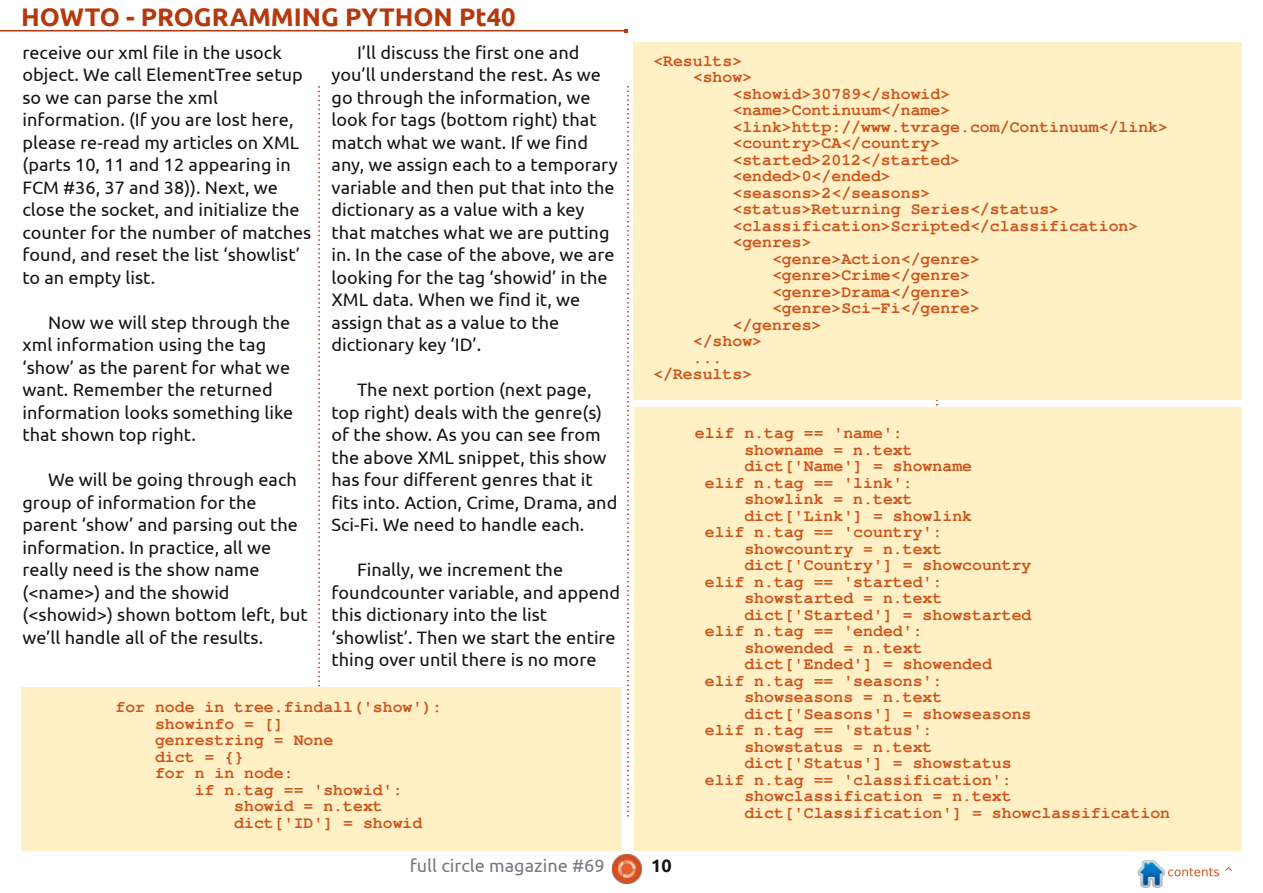
<style>
.page{position:relative;width:1263px;height:893px;background:#fff}
.page>*{position:absolute;margin:0;border:0;box-sizing:border-box;transform-origin:0 0}
.t1{font:700 25.5px "Ubuntu";color:#b5390f}
.t2{font:18px/22.5px "Ubuntu";color:#161412}
.t3{font:18px "Ubuntu";color:#777980}
.t4{font:700 18px "Ubuntu";color:#161412}
.t5{font:700 16.5px "Free Mono";color:#cd551d}
</style>
<div class="page">
<svg style="left:318px;top:86px;width:2px;height:601px"></svg>
<svg style="left:627px;top:86px;width:2px;height:730px"></svg>
<hr style="left:0;top:30px;width:625px;height:1px;background:#b5390f">
<img style="left:612px;top:855px;width:30px;height:28px">
<img style="left:1138px;top:860px;width:27px;height:27px">
<div style="left:634px;top:43px;width:608px;height:357px;background:#fff0c5"></div>
<div style="left:21px;top:687px;width:601px;height:163px;background:#fff0c5"></div>
<div style="left:634px;top:407px;width:608px;height:443px;background:#fff0c5"></div>
<h1 class="t1" style="left:21px;top:6px;width:496px">HOWTO - PROGRAMMING PYTHON Pt40</h1>
<p class="t2" style="left:22px;top:42px;width:290px">receive our xml file in the usock object. We call ElementTree setup so we can parse the xml information. (If you are lost here, please re-read my articles on XML (parts 10, 11 and 12 appearing in<br>FCM #36, 37 and 38)). Next, we close the socket, and initialize the counter for the number of matches found, and reset the list ‘showlist’ to an empty list.</p>
<p class="t2" style="left:22px;top:312px;width:272px;text-indent:26px">Now we will step through the xml information using the tag ‘show’ as the parent for what we want. Remember the returned information looks something like that shown top right.</p>
<p class="t2" style="left:22px;top:469px;width:287px;text-indent:26px">We will be going through each group of information for the parent ‘show’ and parsing out the information. In practice, all we really need is the show name (&lt;name&gt;) and the showid (&lt;showid&gt;) shown bottom left, but we’ll handle all of the results.</p>
<p class="t2" style="left:332px;top:42px;width:288px;text-indent:26px">I’ll discuss the first one and you’ll understand the rest. As we go through the information, we look for tags (bottom right) that match what we want. If we find any, we assign each to a temporary variable and then put that into the dictionary as a value with a key that matches what we are putting in. In the case of the above, we are looking for the tag ‘showid’ in the<br>XML data. When we find it, we assign that as a value to the dictionary key ‘ID’.</p>
<p class="t2" style="left:332px;top:379px;width:287px;text-indent:26px">The next portion (next page, top right) deals with the genre(s) of the show. As you can see from the above XML snippet, this show has four different genres that it fits into. Action, Crime, Drama, and<br>Sci-Fi. We need to handle each.</p>
<p class="t2" style="left:332px;top:559px;width:290px;text-indent:26px">Finally, we increment the foundcounter variable, and append this dictionary into the list ‘showlist’. Then we start the entire thing over until there is no more</p>
<p class="t5" style="left:115px;top:701px;width:328px">for node in tree.findall('show'):</p>
<p class="t5" style="left:155px;top:717px;width:130px">showinfo = []</p>
<p class="t5" style="left:155px;top:734px;width:180px">genrestring = None</p>
<p class="t5" style="left:155px;top:750px;width:91px">dict = {}</p>
<p class="t5" style="left:155px;top:767px;width:140px">for n in node:</p>
<p class="t5" style="left:195px;top:783px;width:209px">if n.tag == 'showid':</p>
<p class="t5" style="left:234px;top:800px;width:150px">showid = n.text</p>
<p class="t5" style="left:234px;top:816px;width:190px">dict['ID'] = showid</p>
<p class="t5" style="left:653px;top:54px;width:91px">&lt;Results&gt;</p>
<p class="t5" style="left:693px;top:71px;width:61px">&lt;show&gt;</p>
<p class="t5" style="left:732px;top:87px;width:219px">&lt;showid&gt;30789&lt;/showid&gt;</p>
<p class="t5" style="left:732px;top:104px;width:219px">&lt;name&gt;Continuum&lt;/name&gt;</p>
<p class="t5" style="left:732px;top:120px;width:437px">&lt;link&gt;http://www.tvrage.com/Continuum&lt;/link&gt;</p>
<p class="t5" style="left:732px;top:137px;width:209px">&lt;country&gt;CA&lt;/country&gt;</p>
<p class="t5" style="left:732px;top:153px;width:229px">&lt;started&gt;2012&lt;/started&gt;</p>
<p class="t5" style="left:732px;top:170px;width:160px">&lt;ended&gt;0&lt;/ended&gt;</p>
<p class="t5" style="left:732px;top:186px;width:199px">&lt;seasons&gt;2&lt;/seasons&gt;</p>
<p class="t5" style="left:732px;top:203px;width:328px">&lt;status&gt;Returning Series&lt;/status&gt;</p>
<p class="t5" style="left:732px;top:219px;width:407px">&lt;classification&gt;Scripted&lt;/classification&gt;</p>
<p class="t5" style="left:732px;top:236px;width:81px">&lt;genres&gt;</p>
<p class="t5" style="left:772px;top:252px;width:209px">&lt;genre&gt;Action&lt;/genre&gt;</p>
<p class="t5" style="left:772px;top:269px;width:199px">&lt;genre&gt;Crime&lt;/genre&gt;</p>
<p class="t5" style="left:772px;top:285px;width:199px">&lt;genre&gt;Drama&lt;/genre&gt;</p>
<p class="t5" style="left:772px;top:302px;width:209px">&lt;genre&gt;Sci-Fi&lt;/genre&gt;</p>
<p class="t5" style="left:732px;top:318px;width:91px">&lt;/genres&gt;</p>
<p class="t5" style="left:693px;top:335px;width:71px">&lt;/show&gt;</p>
<p class="t5" style="left:693px;top:351px;width:31px">...</p>
<p class="t5" style="left:653px;top:368px;width:100px">&lt;/Results&gt;</p>
<p class="t5" style="left:695px;top:427px;width:209px">elif n.tag == 'name':</p>
<p class="t5" style="left:744px;top:443px;width:170px">showname = n.text</p>
<p class="t5" style="left:744px;top:460px;width:229px">dict['Name'] = showname</p>
<p class="t5" style="left:705px;top:476px;width:209px">elif n.tag == 'link':</p>
<p class="t5" style="left:744px;top:493px;width:170px">showlink = n.text</p>
<p class="t5" style="left:744px;top:509px;width:229px">dict['Link'] = showlink</p>
<p class="t5" style="left:705px;top:526px;width:239px">elif n.tag == 'country':</p>
<p class="t5" style="left:744px;top:542px;width:200px">showcountry = n.text</p>
<p class="t5" style="left:744px;top:559px;width:289px">dict['Country'] = showcountry</p>
<p class="t5" style="left:705px;top:575px;width:239px">elif n.tag == 'started':</p>
<p class="t5" style="left:744px;top:592px;width:200px">showstarted = n.text</p>
<p class="t5" style="left:744px;top:608px;width:289px">dict['Started'] = showstarted</p>
<p class="t5" style="left:705px;top:625px;width:219px">elif n.tag == 'ended':</p>
<p class="t5" style="left:744px;top:641px;width:180px">showended = n.text</p>
<p class="t5" style="left:744px;top:658px;width:249px">dict['Ended'] = showended</p>
<p class="t5" style="left:705px;top:674px;width:239px">elif n.tag == 'seasons':</p>
<p class="t5" style="left:744px;top:691px;width:200px">showseasons = n.text</p>
<p class="t5" style="left:744px;top:707px;width:289px">dict['Seasons'] = showseasons</p>
<p class="t5" style="left:705px;top:724px;width:229px">elif n.tag == 'status':</p>
<p class="t5" style="left:744px;top:740px;width:190px">showstatus = n.text</p>
<p class="t5" style="left:744px;top:757px;width:269px">dict['Status'] = showstatus</p>
<p class="t5" style="left:705px;top:773px;width:308px">elif n.tag == 'classification':</p>
<p class="t5" style="left:744px;top:790px;width:269px">showclassification = n.text</p>
<p class="t5" style="left:744px;top:806px;width:427px">dict['Classification'] = showclassification</p>
<p class="t3" style="left:410px;top:857px;width:196px">full circle magazine #69</p>
<p class="t4" style="left:651px;top:858px;width:22px">10</p>
</div>
